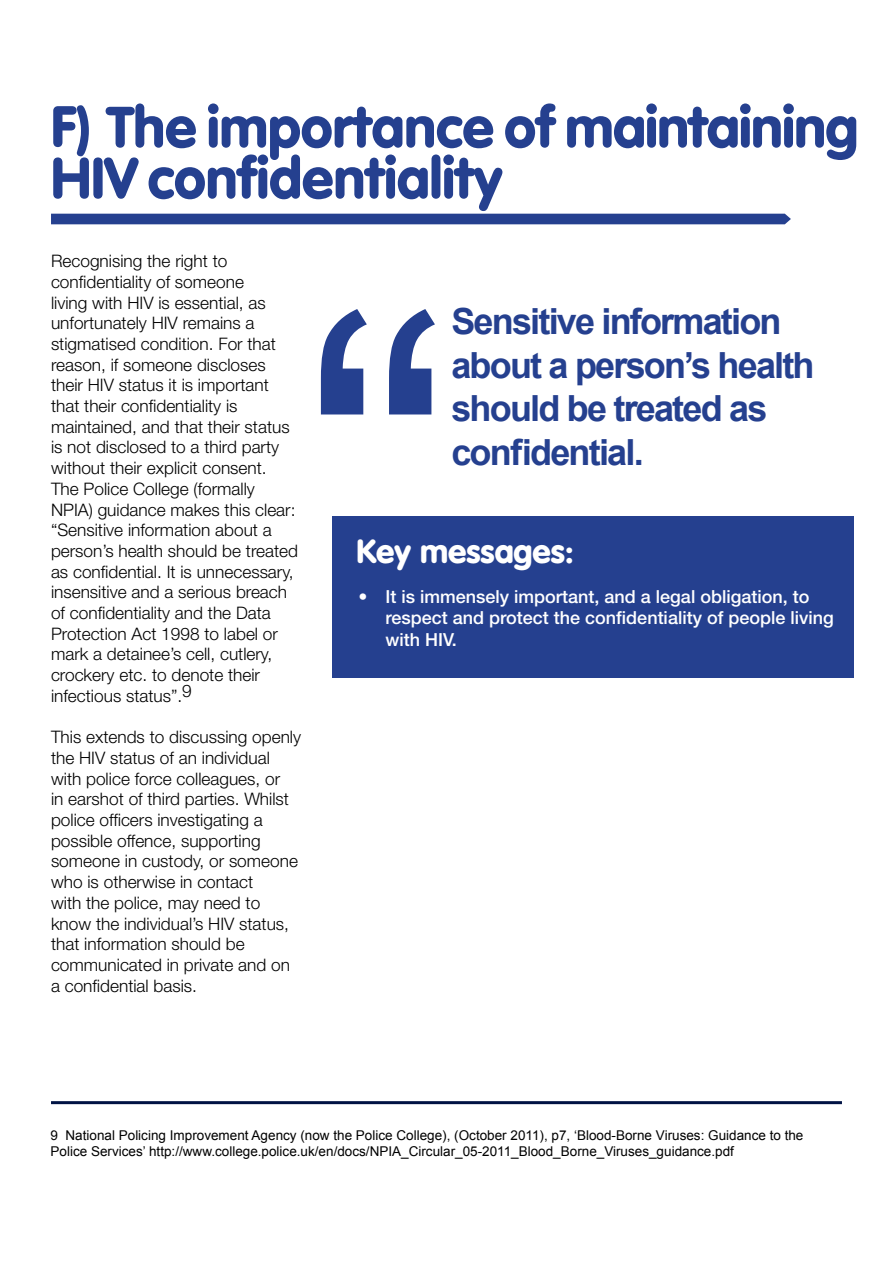
<style>
.page{position:relative;width:893px;height:1263px;background:#fff}
.page>*{position:absolute;margin:0;border:0;box-sizing:border-box;transform-origin:0 0}
.t1{font:450px "Arial";color:#25408f}
.t2{font:900 57px/51px "VAG Rounded Std";color:#25408f}
.t3{font:700 36px/43.5px "Arial";letter-spacing:-.05em;color:#25408f}
.t4{font:900 33px "VAG Rounded Std";color:#fff}
.t5{font:500 18px/21.6px "Helvetica Neue LT Std";color:#fff}
.t6{font:300 17.25px/20.7px "Helvetica Neue LT Std";color:#000}
.t7{font:13.5px/16.2px "Arial";color:#000}
</style>
<div class="page">
<hr style="left:51px;top:1101px;width:791px;height:3px;background:#001344">
<div style="left:332px;top:517px;width:521px;height:161px;background:#25408f"></div>
<div style="left:51px;top:214px;width:740px;height:10px;background:#25408f"></div>
<h2 class="t2" style="left:51px;top:104px;width:809px">F) The importance of maintaining<br>HIV confidentiality</h2>
<p class="t6" style="left:51px;top:250px;width:248px">Recognising the right to confidentiality of someone<br>living with HIV is essential, as unfortunately HIV remains a stigmatised condition. For that reason, if someone discloses their HIV status it is important that their confidentiality is maintained, and that their status is not disclosed to a third party without their explicit consent.<br>The Police College (formally<br>NPIA) guidance makes this clear: “Sensitive information about a person’s health should be treated as confidential. It is unnecessary, insensitive and a serious breach of confidentiality and the Data<br>Protection Act 1998 to label or mark a detainee’s cell, cutlery, crockery etc. to denote their infectious status”.9</p>
<p class="t6" style="left:51px;top:726px;width:252px">This extends to discussing openly the HIV status of an individual with police force colleagues, or<br>in earshot of third parties. Whilst police officers investigating a possible offence, supporting someone in custody, or someone who is otherwise in contact<br>with the police, may need to know the individual’s HIV status, that information should be communicated in private and on a confidential basis.</p>
<h1 class="t1" style="left:303px;top:184px;width:151px">“</h1>
<h3 class="t3" style="left:451px;top:301px;width:365px">Sensitive information about a person’s health should be treated as confidential.</h3>
<h3 class="t4" style="left:356px;top:532px;width:219px">Key messages:</h3>
<p class="t5" style="left:386px;top:585px;width:450px;text-indent:-27px">• It is immensely important, and a legal obligation, to respect and protect the confidentiality of people living with HIV.</p>
<p class="t7" style="left:51px;top:1127px;width:754px">9 National Policing Improvement Agency (now the Police College), (October 2011), p7, ‘Blood-Borne Viruses: Guidance to the<br>Police Services’ http://www.college.police.uk/en/docs/NPIA_Circular_05-2011_Blood_Borne_Viruses_guidance.pdf</p>
</div>
